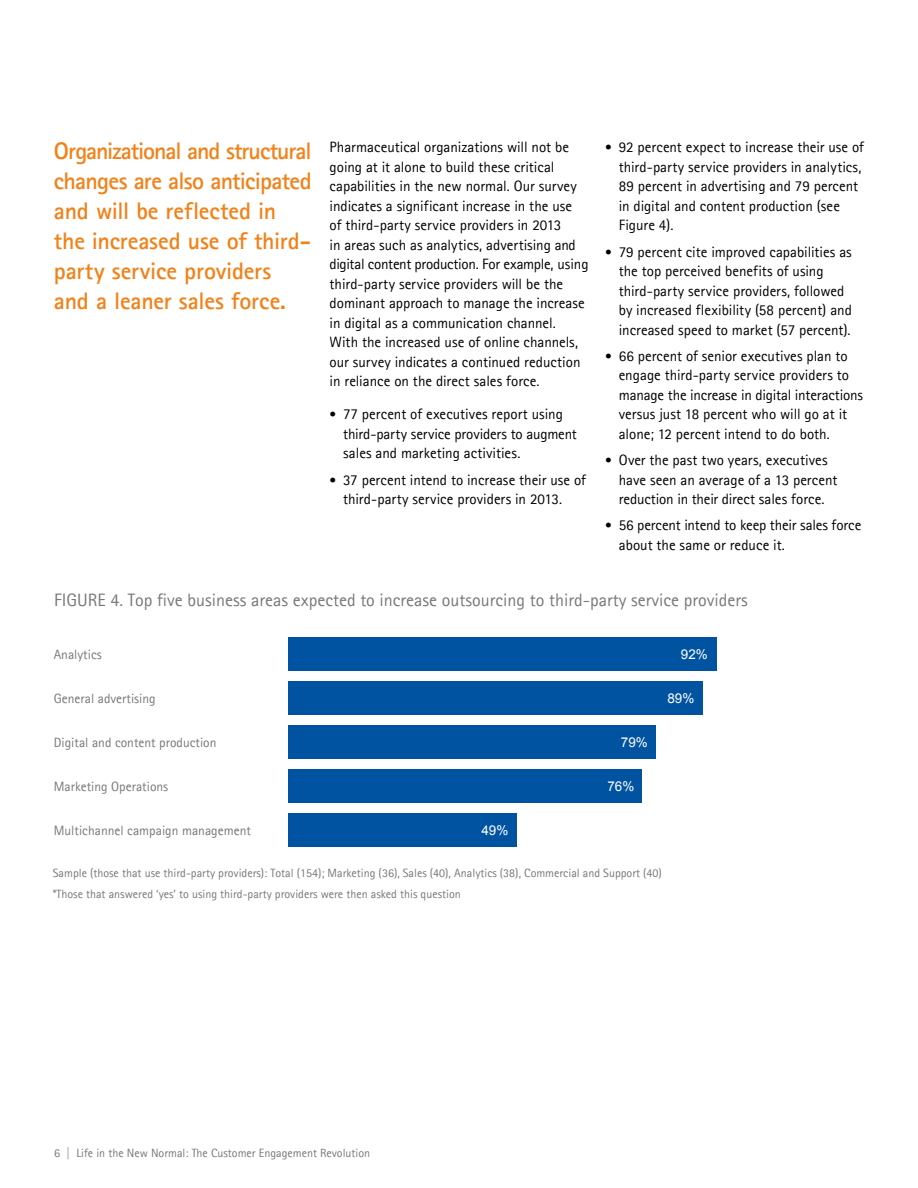
<style>
.page{position:relative;width:918px;height:1188px;background:#fff}
.page>*{position:absolute;margin:0;border:0;box-sizing:border-box;transform-origin:0 0}
.t1{font:700 24px/30px "Agfa Rotis Sans Serif";letter-spacing:-.015em;color:#f28118}
.t2{font:18px "Agfa Rotis Sans Serif";color:#777878}
.t3{font:15px/19.5px "Agfa Rotis Sans Serif";color:#000}
.t4{font:13.5px "Agfa Rotis Sans Serif";color:#777878}
.t5{font:13.5px "Arial";color:#fff}
.t6{font:12px/21.1px "Agfa Rotis Sans Serif";color:#777878}
.s1{font-size:13.5px}
</style>
<div class="page">
<div style="left:288px;top:814px;width:229px;height:33px;background:#0053a0"></div>
<div style="left:288px;top:770px;width:354px;height:33px;background:#0053a0"></div>
<div style="left:288px;top:726px;width:368px;height:33px;background:#0053a0"></div>
<div style="left:288px;top:682px;width:415px;height:33px;background:#0053a0"></div>
<div style="left:288px;top:638px;width:429px;height:33px;background:#0053a0"></div>
<h1 class="t1" style="left:54px;top:135px;width:259px">Organizational and structural changes are also anticipated and will be reflected in the increased use of third&shy;party service providers and a leaner sales force.</h1>
<p class="t3" style="left:330px;top:137px;width:260px">Pharmaceutical organizations will not be going at it alone to build these critical capabilities in the new normal. Our survey indicates a significant increase in the use<br>of third-party service providers in 2013<br>in areas such as analytics, advertising and digital content production. For example, using third-party service providers will be the dominant approach to manage the increase in digital as a communication channel.<br>With the increased use of online channels, our survey indicates a continued reduction in reliance on the direct sales force.</p>
<p class="t3" style="left:343px;top:404px;width:235px;text-indent:-14px"><span class="s1">•</span> 77 percent of executives report using third-party service providers to augment sales and marketing activities.</p>
<p class="t3" style="left:343px;top:470px;width:244px;text-indent:-14px"><span class="s1">•</span> 37 percent intend to increase their use of third-party service providers in 2013.</p>
<p class="t3" style="left:619px;top:137px;width:247px;text-indent:-14px"><span class="s1">•</span> 92 percent expect to increase their use of third-party service providers in analytics, 89 percent in advertising and 79 percent in digital and content production (see Figure 4).</p>
<p class="t3" style="left:619px;top:242px;width:235px;text-indent:-14px"><span class="s1">•</span> 79 percent cite improved capabilities as the top perceived benefits of using third-party service providers, followed by increased flexibility (58 percent) and increased speed to market (57 percent).</p>
<p class="t3" style="left:619px;top:346px;width:246px;text-indent:-14px"><span class="s1">•</span> 66 percent of senior executives plan to engage third-party service providers to manage the increase in digital interactions versus just 18 percent who will go at it alone; 12 percent intend to do both.</p>
<p class="t3" style="left:619px;top:450px;width:220px;text-indent:-14px"><span class="s1">•</span> Over the past two years, executives have seen an average of a 13 percent reduction in their direct sales force.</p>
<p class="t3" style="left:619px;top:515px;width:244px;text-indent:-14px"><span class="s1">•</span> 56 percent intend to keep their sales force about the same or reduce it.</p>
<p class="t2" style="left:54px;top:590px;width:33px">Figure</p>
<p class="t2" style="left:110px;top:590px;width:639px">4. Top five business areas expected to increase outsourcing to third-party service providers</p>
<p class="t4" style="left:54px;top:646px;width:50px">Analytics</p>
<p class="t5" style="left:681px;top:645px;width:29px">92%</p>
<p class="t4" style="left:54px;top:690px;width:103px">General advertising</p>
<p class="t5" style="left:667px;top:689px;width:29px">89%</p>
<p class="t4" style="left:54px;top:734px;width:164px">Digital and content production</p>
<p class="t5" style="left:621px;top:733px;width:29px">79%</p>
<p class="t4" style="left:54px;top:778px;width:116px">Marketing Operations</p>
<p class="t5" style="left:607px;top:777px;width:29px">76%</p>
<p class="t4" style="left:54px;top:822px;width:199px">Multichannel campaign management</p>
<p class="t5" style="left:481px;top:821px;width:29px">49%</p>
<p class="t6" style="left:53px;top:862px;width:611px">Sample (those that use third-party providers): Total (154); Marketing (36), Sales (40), Analytics (38), Commercial and Support (40) *Those that answered ‘yes’ to using third-party providers were then asked this question</p>
<p class="t6" style="left:54px;top:1142px;width:318px">6 | Life in the New Normal: The Customer Engagement Revolution</p>
</div>
